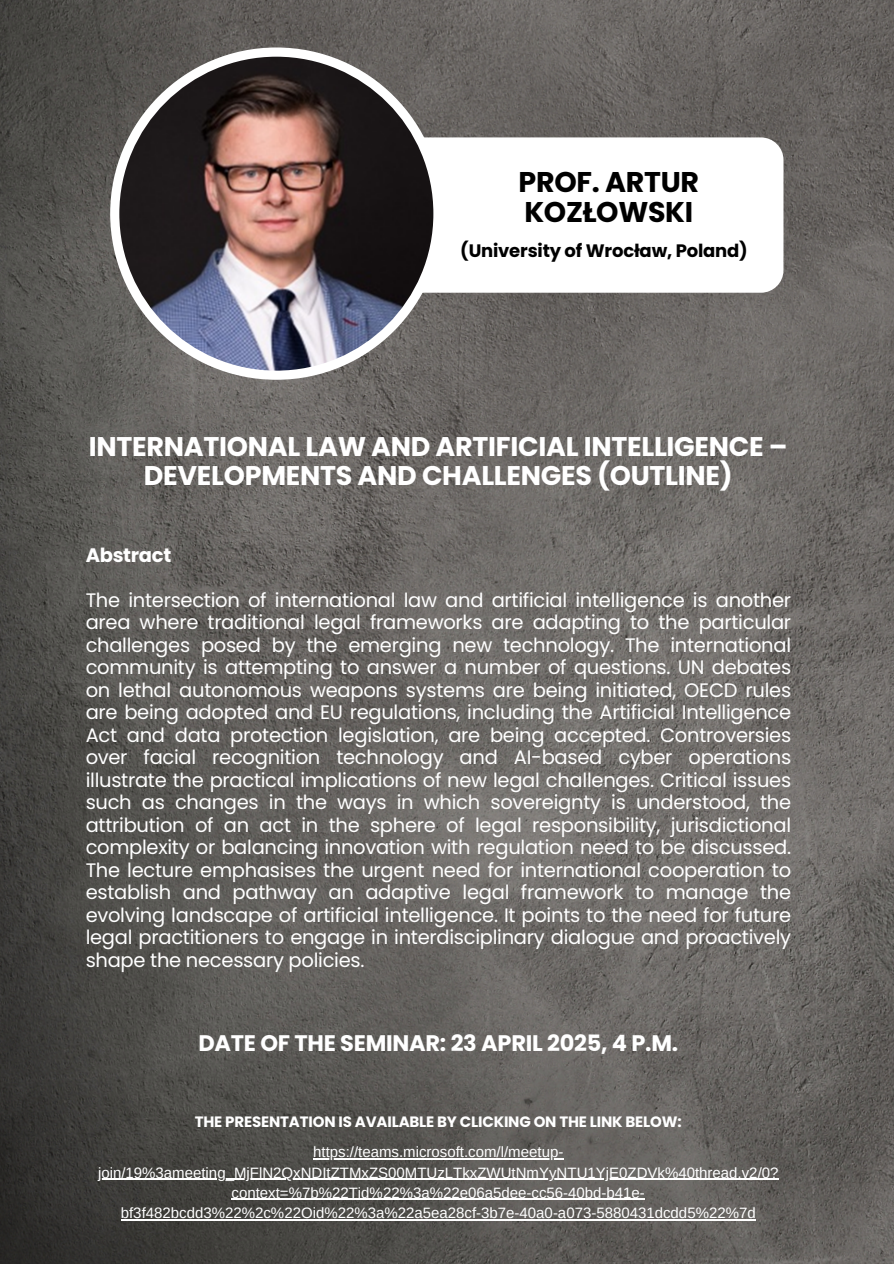
<style>
.page{position:relative;width:894px;height:1264px;background:#fff}
.page>*{position:absolute;margin:0;border:0;box-sizing:border-box;transform-origin:0 0}
.t1{font:700 28.5px/30.3px "Poppins";letter-spacing:-.01em;color:#000}
.t2{font:700 27px/29.2px "Poppins";letter-spacing:-.01em;color:#fff;text-align:center}
.t3{font:700 22.5px "Poppins";letter-spacing:-.01em;color:#fff}
.t4{font:19.5px/22.5px "Poppins";letter-spacing:-.015em;color:#fff;text-align:justify}
.t5{font:700 19.5px "Poppins";letter-spacing:-.015em;color:#fff}
.t6{font:700 18px "Poppins";letter-spacing:-.01em;color:#000}
.t7{font:15px/20.2px "Arimo";color:#fff;text-align:center}
.t8{font:700 15px "Poppins";letter-spacing:-.01em;color:#fff}
</style>
<div class="page">
<img style="left:0;top:0;width:893px;height:1263px">
<div style="left:350px;top:137px;width:433px;height:156px;background:#fff;border-radius:22px"></div>
<div style="left:110px;top:47px;width:332px;height:333px;background:#fff;border-radius:50%"></div>
<img style="left:119px;top:57px;width:314px;height:313px;border-radius:50%">
<hr style="left:313px;top:1158px;width:250px;height:1px;background:#fff">
<hr style="left:98px;top:1178px;width:680px;height:1px;background:#fff">
<hr style="left:231px;top:1198px;width:413px;height:1px;background:#fff">
<hr style="left:121px;top:1219px;width:634px;height:1px;background:#fff">
<h5 class="t1" style="left:518px;top:167px;width:182px">PROF. ARTUR<br>KOZŁOWSKI</h5>
<p class="t6" style="left:460px;top:238px;width:289px">(University of Wrocław, Poland)</p>
<h3 class="t2" style="left:89px;top:431px;width:700px">INTERNATIONAL LAW AND ARTIFICIAL INTELLIGENCE –<br>DEVELOPMENTS AND CHALLENGES (OUTLINE)</h3>
<p class="t5" style="left:86px;top:541px;width:87px">Abstract</p>
<h1 class="t4" style="left:86px;top:588px;width:706px">The intersection of international law and artificial intelligence is another area where traditional legal frameworks are adapting to the particular challenges posed by the emerging new technology. The international community is attempting to answer a number of questions. UN debates on lethal autonomous weapons systems are being initiated, OECD rules are being adopted and EU regulations, including the Artificial Intelligence Act and data protection legislation, are being accepted. Controversies over facial recognition technology and AI-based cyber operations illustrate the practical implications of new legal challenges. Critical issues such as changes in the ways in which sovereignty is understood, the attribution of an act in the sphere of legal responsibility, jurisdictional complexity or balancing innovation with regulation need to be discussed.<br>The lecture emphasises the urgent need for international cooperation to establish and pathway an adaptive legal framework to manage the evolving landscape of artificial intelligence. It points to the need for future legal practitioners to engage in interdisciplinary dialogue and proactively shape the necessary policies.</h1>
<h1 class="t3" style="left:198px;top:1027px;width:481px">DATE OF THE SEMINAR: 23 APRIL 2025, 4 P.M.</h1>
<h3 class="t8" style="left:195px;top:1111px;width:488px">THE PRESENTATION IS AVAILABLE BY CLICKING ON THE LINK BELOW:</h3>
<h4 class="t7" style="left:313px;top:1141px;width:251px">https://teams.microsoft.com/l/meetup-</h4>
<h2 class="t7" style="left:98px;top:1162px;width:681px">join/19%3ameeting_MjFlN2QxNDItZTMxZS00MTUzLTkxZWUtNmYyNTU1YjE0ZDVk%40thread.v2/0? context=%7b%22Tid%22%3a%22e06a5dee-cc56-40bd-b41e&shy;bf3f482bcdd3%22%2c%22Oid%22%3a%22a5ea28cf-3b7e-40a0-a073-5880431dcdd5%22%7d</h2>
</div>
